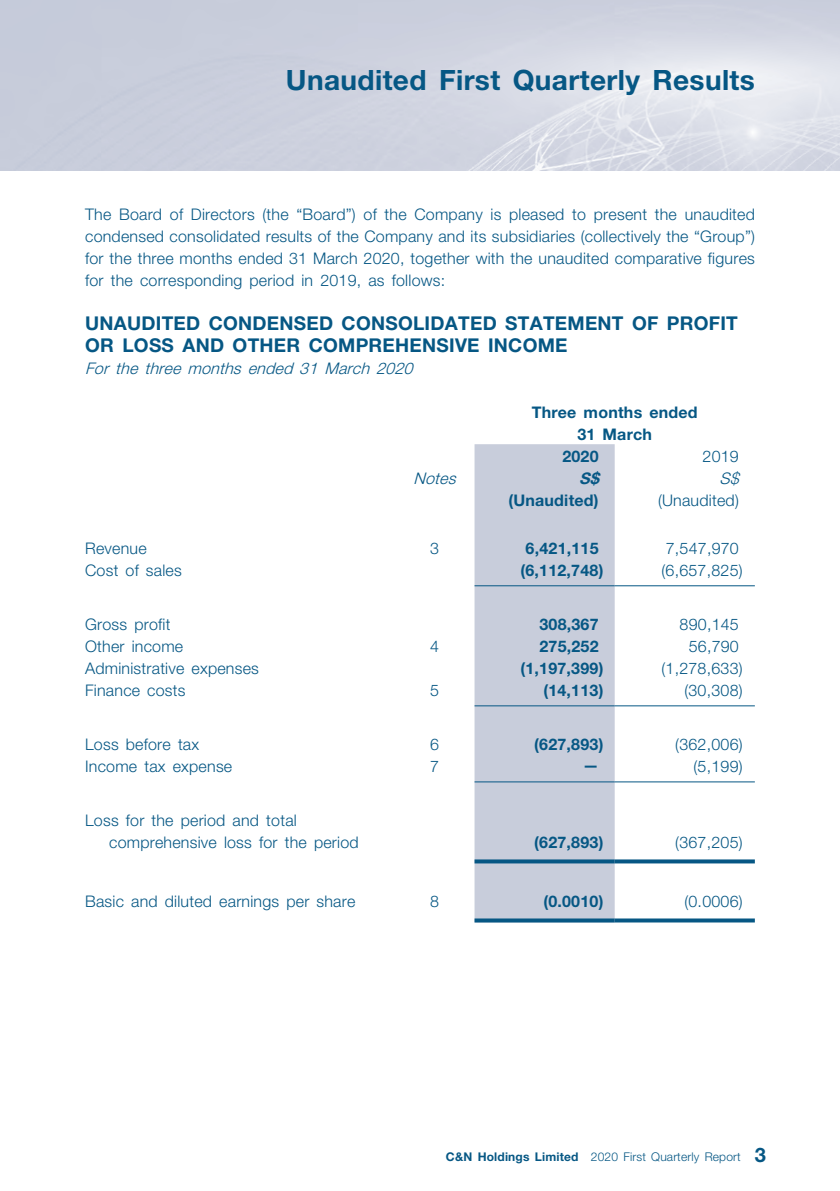
<style>
.page{position:relative;width:840px;height:1191px;background:#fff}
.page>*{position:absolute;margin:0;border:0;box-sizing:border-box;transform-origin:0 0}
.t1{font:700 28px "Helvetica Neue LT Std";letter-spacing:.015em;color:#065784}
._03_H1{font:700 19px/22px "Helvetica Neue LT Std";letter-spacing:.015em;color:#065784}
._01_Body_Text{font:300 16px/22px "Helvetica Neue LT Std";letter-spacing:.015em;color:#065784;text-align:justify}
._01_Body_Text-2{font:700 16px/22px "Helvetica Neue LT Std";letter-spacing:.015em;color:#065784;text-align:center}
._01_Body_Text-3{font:italic 300 16px "Helvetica Neue LT Std";color:#065784}
._01_Body_Text-4{font:italic 700 16px "Helvetica Neue LT Std";color:#065784}
.t2{font:300 12px "Helvetica Neue LT Std";letter-spacing:.015em;color:#065784}
.s1{font-weight:700}
.s2{font-weight:700;font-size:20px}
</style>
<div class="page">
<img style="left:0;top:0;width:839px;height:170px">
<div style="left:474px;top:444px;width:140px;height:474px;background:#c8cddb"></div>
<hr style="left:474px;top:585px;width:140px;height:1px;background:#065784">
<hr style="left:614px;top:585px;width:140px;height:1px;background:#065784">
<hr style="left:474px;top:705px;width:140px;height:1px;background:#065784">
<hr style="left:614px;top:705px;width:140px;height:1px;background:#065784">
<hr style="left:474px;top:781px;width:140px;height:1px;background:#065784">
<hr style="left:614px;top:781px;width:140px;height:1px;background:#065784">
<svg style="left:474px;top:859px;width:140px;height:4px"></svg>
<svg style="left:614px;top:859px;width:140px;height:4px"></svg>
<svg style="left:474px;top:918px;width:140px;height:4px"></svg>
<svg style="left:614px;top:918px;width:140px;height:4px"></svg>
<h1 class="t1" style="left:286px;top:63px;width:470px">Unaudited First Quarterly Results</h1>
<p class="_01_Body_Text" style="left:85px;top:203px;width:671px">The Board of Directors (the “Board”) of the Company is pleased to present the unaudited condensed consolidated results of the Company and its subsidiaries (collectively the “Group”) for the three months ended 31 March 2020, together with the unaudited comparative figures for the corresponding period in 2019, as follows:</p>
<p class="_03_H1" style="left:85px;top:312px;width:654px">UNAUDITED CONDENSED CONSOLIDATED STATEMENT OF PROFIT<br>OR LOSS AND OTHER COMPREHENSIVE INCOME</p>
<p class="_01_Body_Text-3" style="left:85px;top:359px;width:333px">For the three months ended 31 March 2020</p>
<p class="_01_Body_Text-2" style="left:531px;top:401px;width:167px">Three months ended<br>31 March</p>
<p class="_01_Body_Text-2" style="left:562px;top:445px;width:38px">2020</p>
<p class="_01_Body_Text" style="left:702px;top:445px;width:38px">2019</p>
<p class="_01_Body_Text-3" style="left:413px;top:469px;width:48px">Notes</p>
<p class="_01_Body_Text-4" style="left:579px;top:468px;width:26px">S$</p>
<p class="_01_Body_Text-3" style="left:719px;top:469px;width:26px">S$</p>
<p class="_01_Body_Text-2" style="left:508px;top:489px;width:92px">(Unaudited)</p>
<p class="_01_Body_Text" style="left:657px;top:489px;width:82px">(Unaudited)</p>
<p class="_01_Body_Text" style="left:85px;top:537px;width:63px">Revenue</p>
<p class="_01_Body_Text" style="left:430px;top:537px;width:10px">3</p>
<p class="_01_Body_Text-2" style="left:525px;top:537px;width:74px">6,421,115</p>
<p class="_01_Body_Text" style="left:665px;top:537px;width:74px">7,547,970</p>
<p class="_01_Body_Text" style="left:85px;top:559px;width:98px">Cost of sales</p>
<p class="_01_Body_Text-2" style="left:520px;top:559px;width:84px">(6,112,748)</p>
<p class="_01_Body_Text" style="left:661px;top:559px;width:83px">(6,657,825)</p>
<p class="_01_Body_Text" style="left:85px;top:613px;width:87px">Gross profit</p>
<p class="_01_Body_Text-2" style="left:539px;top:613px;width:61px">308,367</p>
<p class="_01_Body_Text" style="left:679px;top:613px;width:61px">890,145</p>
<p class="_01_Body_Text" style="left:85px;top:635px;width:100px">Other income</p>
<p class="_01_Body_Text" style="left:430px;top:635px;width:10px">4</p>
<p class="_01_Body_Text-2" style="left:539px;top:635px;width:61px">275,252</p>
<p class="_01_Body_Text" style="left:688px;top:635px;width:52px">56,790</p>
<p class="_01_Body_Text" style="left:85px;top:657px;width:175px">Administrative expenses</p>
<p class="_01_Body_Text-2" style="left:520px;top:657px;width:84px">(1,197,399)</p>
<p class="_01_Body_Text" style="left:661px;top:657px;width:83px">(1,278,633)</p>
<p class="_01_Body_Text" style="left:85px;top:679px;width:102px">Finance costs</p>
<p class="_01_Body_Text" style="left:430px;top:679px;width:10px">5</p>
<p class="_01_Body_Text-2" style="left:543px;top:679px;width:61px">(14,113)</p>
<p class="_01_Body_Text" style="left:684px;top:679px;width:60px">(30,308)</p>
<p class="_01_Body_Text" style="left:85px;top:733px;width:115px">Loss before tax</p>
<p class="_01_Body_Text" style="left:430px;top:733px;width:10px">6</p>
<p class="_01_Body_Text-2" style="left:534px;top:733px;width:71px">(627,893)</p>
<p class="_01_Body_Text" style="left:675px;top:733px;width:69px">(362,006)</p>
<p class="_01_Body_Text" style="left:85px;top:755px;width:148px">Income tax expense</p>
<p class="_01_Body_Text" style="left:430px;top:755px;width:10px">7</p>
<p class="_01_Body_Text-2" style="left:582px;top:753px;width:17px">—</p>
<p class="_01_Body_Text" style="left:693px;top:755px;width:51px">(5,199)</p>
<p class="_01_Body_Text" style="left:109px;top:809px;width:251px;text-indent:-24px">Loss for the period and total comprehensive loss for the period</p>
<p class="_01_Body_Text-2" style="left:534px;top:831px;width:71px">(627,893)</p>
<p class="_01_Body_Text" style="left:675px;top:831px;width:69px">(367,205)</p>
<p class="_01_Body_Text" style="left:85px;top:890px;width:271px">Basic and diluted earnings per share</p>
<p class="_01_Body_Text" style="left:430px;top:890px;width:10px">8</p>
<p class="_01_Body_Text-2" style="left:543px;top:890px;width:61px">(0.0010)</p>
<p class="_01_Body_Text" style="left:684px;top:890px;width:60px">(0.0006)</p>
<p class="t2" style="left:445px;top:1149px;width:321px"><span class="s1">C&amp;N Holdings Limited</span> 2020 First Quarterly Report <span class="s2">3</span></p>
</div>
